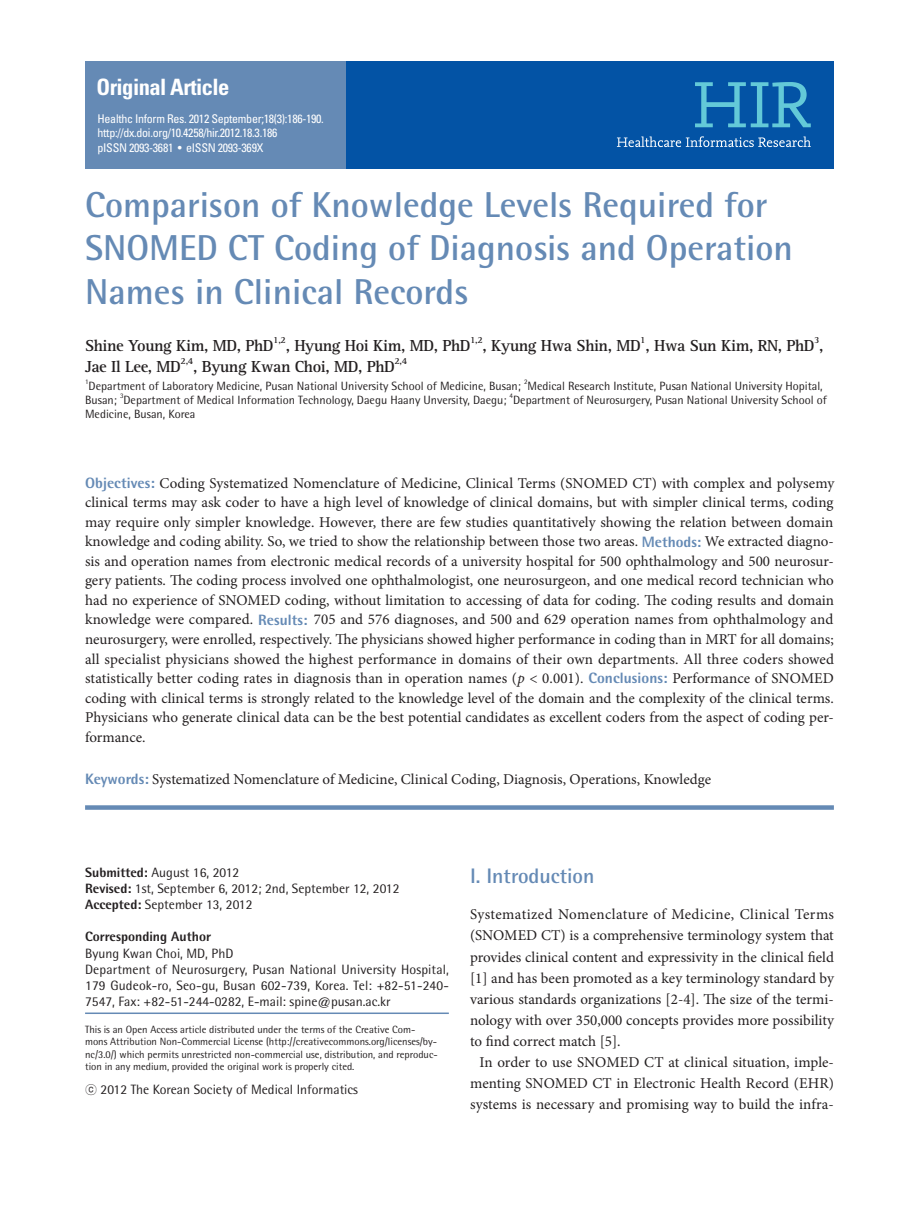
<style>
.page{position:relative;width:919px;height:1217px;background:#fff}
.page>*{position:absolute;margin:0;border:0;box-sizing:border-box;transform-origin:0 0}
.t1{font:700 36px/43.2px "Rotis Semi Sans Std";color:#658ab5}
.t2{font:700 condensed 22.5px "Univers LT Std";letter-spacing:-.025em;color:#fff}
.t3{font:700 21px "Rotis Semi Sans Std";color:#658ab5}
.t4{font:700 16.5px "Rotis Serif Std";letter-spacing:-.025em;color:#231f20}
.t5{font:15px/19.5px "Minion Pro";color:#231f20;text-align:justify}
.t6{font:13.5px/16.2px "Rotis Semi Sans Std";color:#231f20}
.t7{font:800 13.5px "Rotis Semi Sans Std";color:#231f20}
.t8{font:12px "Rotis Semi Sans Std";color:#231f20}
.t9{font:condensed 12px/14.4px "Univers LT Std";letter-spacing:-.025em;color:#fff}
.t10{font:10.5px/12.6px "Rotis Semi Sans Std";color:#231f20}
.t11{font:700 9.6px "Rotis Serif Std";color:#231f20}
.t12{font:7.05px "Rotis Semi Sans Std";color:#231f20}
.s1{font-family:"Rotis Semi Sans Std";font-weight:800;color:#658ab5}
.s2{font-style:italic}
.s3{font-weight:800}
.s4{font-family:"Gulim";font-size:12px}
</style>
<div class="page">
<div style="left:85px;top:61px;width:748px;height:107px;background:#0353a5"></div>
<div style="left:85px;top:61px;width:260px;height:107px;background:#658ab5"></div>
<svg style="left:695px;top:82px;width:115px;height:45px"></svg>
<svg style="left:617px;top:136px;width:193px;height:11px"></svg>
<svg style="left:85px;top:805px;width:748px;height:4px;background:#6f92ba"></svg>
<hr style="left:85px;top:1012px;width:364px;height:1px;background:#658ab5">
<h2 class="t2" style="left:96px;top:73px;width:134px">Original Article</h2>
<p class="t9" style="left:97px;top:111px;width:228px">Healthc Inform Res. 2012 September;18(3):186-190. http://dx.doi.org/10.4258/hir.2012.18.3.186<br>pISSN 2093-3681 • eISSN 2093-369X</p>
<h1 class="t1" style="left:85px;top:183px;width:709px">Comparison of Knowledge Levels Required for<br>SNOMED CT Coding of Diagnosis and Operation<br>Names in Clinical Records</h1>
<p class="t4" style="left:85px;top:336px;width:190px">Shine Young Kim, MD, PhD</p>
<p class="t11" style="left:273px;top:334px;width:14px">1,2</p>
<p class="t4" style="left:286px;top:336px;width:186px">, Hyung Hoi Kim, MD, PhD</p>
<p class="t11" style="left:470px;top:334px;width:14px">1,2</p>
<p class="t4" style="left:482px;top:336px;width:342px">, Kyung Hwa Shin, MD , Hwa Sun Kim, RN, PhD ,</p>
<p class="t11" style="left:640px;top:334px;width:7px">1</p>
<p class="t11" style="left:814px;top:334px;width:7px">3</p>
<p class="t4" style="left:85px;top:357px;width:97px">Jae Il Lee, MD</p>
<p class="t11" style="left:181px;top:355px;width:14px">2,4</p>
<p class="t4" style="left:193px;top:357px;width:203px">, Byung Kwan Choi, MD, PhD</p>
<p class="t11" style="left:394px;top:355px;width:14px">2,4</p>
<p class="t12" style="left:85px;top:377px;width:5px">1</p>
<p class="t8" style="left:89px;top:378px;width:434px">Department of Laboratory Medicine, Pusan National University School of Medicine, Busan;</p>
<p class="t12" style="left:524px;top:377px;width:5px">2</p>
<p class="t8" style="left:527px;top:378px;width:297px">Medical Research Institute, Pusan National University Hopital,</p>
<p class="t8" style="left:85px;top:393px;width:33px">Busan;</p>
<p class="t12" style="left:120px;top:391px;width:5px">3</p>
<p class="t8" style="left:123px;top:393px;width:384px">Department of Medical Information Technology, Daegu Haany Unversity, Daegu;</p>
<p class="t12" style="left:509px;top:391px;width:5px">4</p>
<p class="t8" style="left:513px;top:393px;width:315px">Department of Neurosurgery, Pusan National University School of</p>
<p class="t8" style="left:85px;top:407px;width:112px">Medicine, Busan, Korea</p>
<p class="t5" style="left:85px;top:473px;width:750px"><span class="s1">Objectives:</span> Coding Systematized Nomenclature of Medicine, Clinical Terms (SNOMED CT) with complex and polysemy clinical terms may ask coder to have a high level of knowledge of clinical domains, but with simpler clinical terms, coding may require only simpler knowledge. However, there are few studies quantitatively showing the relation between domain knowledge and coding ability. So, we tried to show the relationship between those two areas. <span class="s1">Methods:</span> We extracted diagno&shy;sis and operation names from electronic medical records of a university hospital for 500 ophthalmology and 500 neurosur&shy;gery patients. The coding process involved one ophthalmologist, one neurosurgeon, and one medical record technician who had no experience of SNOMED coding, without limitation to accessing of data for coding. The coding results and domain knowledge were compared. <span class="s1">Results:</span> 705 and 576 diagnoses, and 500 and 629 operation names from ophthalmology and neurosurgery, were enrolled, respectively. The physicians showed higher performance in coding than in MRT for all domains; all specialist physicians showed the highest performance in domains of their own departments. All three coders showed statistically better coding rates in diagnosis than in operation names (<span class="s2">p</span> &lt; 0.001). <span class="s1">Conclusions:</span> Performance of SNOMED coding with clinical terms is strongly related to the knowledge level of the domain and the complexity of the clinical terms.<br>Physicians who generate clinical data can be the best potential candidates as excellent coders from the aspect of coding per&shy;formance.</p>
<p class="t5" style="left:85px;top:769px;width:627px"><span class="s1">Keywords:</span> Systematized Nomenclature of Medicine, Clinical Coding, Diagnosis, Operations, Knowledge</p>
<p class="t6" style="left:85px;top:863px;width:316px"><span class="s3">Submitted:</span> August 16, 2012<br><span class="s3">Revised:</span> 1st, September 6, 2012; 2nd, September 12, 2012<br><span class="s3">Accepted:</span> September 13, 2012</p>
<p class="t7" style="left:85px;top:927px;width:127px">Corresponding Author</p>
<p class="t6" style="left:85px;top:944px;width:365px">Byung Kwan Choi, MD, PhD<br>Department of Neurosurgery, Pusan National University Hospital, 179 Gudeok-ro, Seo-gu, Busan 602-739, Korea. Tel: +82-51-240- 7547, Fax: +82-51-244-0282, E-mail: spine@pusan.ac.kr</p>
<p class="t10" style="left:85px;top:1022px;width:354px">This is an Open Access article distributed under the terms of the Creative Com&shy;mons Attribution Non-Commercial License (http://creativecommons.org/licenses/by&shy;nc/3.0/) which permits unrestricted non-commercial use, distribution, and reproduc&shy;tion in any medium, provided the original work is properly cited.</p>
<p class="t6" style="left:85px;top:1081px;width:274px"><span class="s4">ⓒ</span> 2012 The Korean Society of Medical Informatics</p>
<h3 class="t3" style="left:470px;top:862px;width:126px">I. Introduction</h3>
<p class="t5" style="left:470px;top:904px;width:365px;line-height:21px">Systematized Nomenclature of Medicine, Clinical Terms (SNOMED CT) is a comprehensive terminology system that provides clinical content and expressivity in the clinical field [1] and has been promoted as a key terminology standard by various standards organizations [2-4]. The size of the termi&shy;nology with over 350,000 concepts provides more possibility to find correct match [5].</p>
<p class="t5" style="left:470px;top:1051px;width:365px;line-height:21px;text-indent:9px">In order to use SNOMED CT at clinical situation, imple&shy;menting SNOMED CT in Electronic Health Record (EHR) systems is necessary and promising way to build the infra-</p>
</div>
